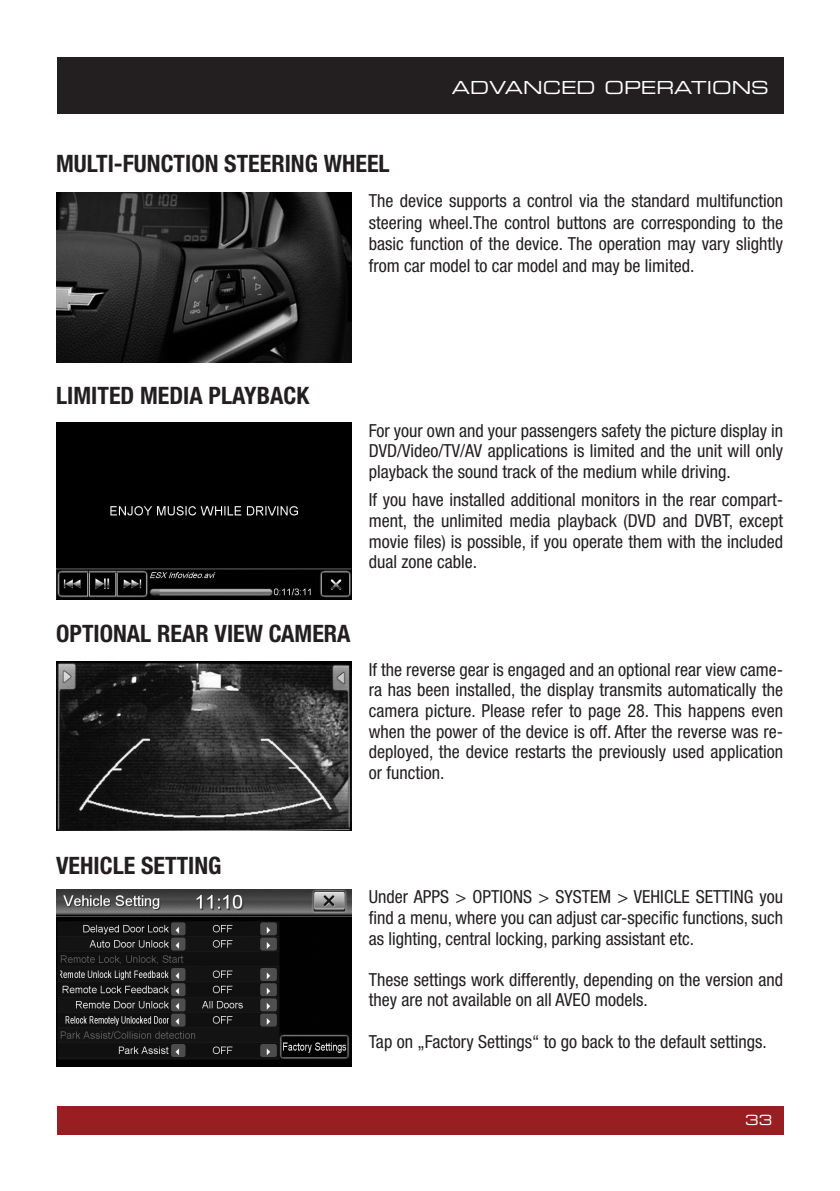
<style>
.page{position:relative;width:840px;height:1191px;background:#fff}
.page>*{position:absolute;margin:0;border:0;box-sizing:border-box;transform-origin:0 0}
.t1{font:700 condensed 24px "Helvetica Neue";color:#231f20}
.t2{font:condensed 18px/20.6px "Helvetica Neue";color:#231f20;text-align:justify}
.t3{font:18px "Eurostile Extended Two";color:#fff}
.t4{font:14px "Eurostile Extended Two";color:#fff}
</style>
<div class="page">
<div style="left:57px;top:1106px;width:725px;height:28px;background:#981e21"></div>
<div style="left:57px;top:57px;width:725px;height:56px;background:#231f20"></div>
<img style="left:57px;top:422px;width:294px;height:177px">
<img style="left:56px;top:193px;width:295px;height:170px">
<img style="left:56px;top:661px;width:295px;height:169px">
<img style="left:56px;top:889px;width:295px;height:177px">
<h1 class="t1" style="left:56px;top:149px;width:335px">MULTI-FUNCTION STEERING WHEEL</h1>
<p class="t3" style="left:451px;top:75px;width:318px">ADVANCED OPERATIONS</p>
<p class="t2" style="left:368px;top:190px;width:415px;line-height:21.6px">The device supports a control via the standard multifunction steering wheel.The control buttons are corresponding to the basic function of the device. The operation may vary slightly from car model to car model and may be limited.</p>
<h1 class="t1" style="left:56px;top:381px;width:254px">LIMITED MEDIA PLAYBACK</h1>
<p class="t2" style="left:368px;top:420px;width:415px">For your own and your passengers safety the picture display in DVD/Video/TV/AV applications is limited and the unit will only playback the sound track of the medium while driving.</p>
<p class="t2" style="left:368px;top:489px;width:415px">If you have installed additional monitors in the rear compart&shy;ment, the unlimited media playback (DVD and DVBT, except movie files) is possible, if you operate them with the included dual zone cable.</p>
<h1 class="t1" style="left:56px;top:619px;width:296px">OPTIONAL REAR VIEW CAMERA</h1>
<p class="t2" style="left:368px;top:659px;width:415px">If the reverse gear is engaged and an optional rear view came&shy;ra has been installed, the display transmits automatically the camera picture. Please refer to page 28. This happens even when the power of the device is off. After the reverse was re&shy;deployed, the device restarts the previously used application or function.</p>
<h1 class="t1" style="left:56px;top:851px;width:167px">VEHICLE SETTING</h1>
<p class="t2" style="left:369px;top:886px;width:415px">Under APPS &gt; OPTIONS &gt; SYSTEM &gt; VEHICLE SETTING you find a menu, where you can adjust car-specific functions, such as lighting, central locking, parking assistant etc.</p>
<p class="t2" style="left:369px;top:969px;width:415px">These settings work differently, depending on the version and they are not available on all AVEO models.</p>
<p class="t2" style="left:369px;top:1031px;width:399px">Tap on „Factory Settings“ to go back to the default settings.</p>
<p class="t4" style="left:744px;top:1110px;width:28px">33</p>
</div>
